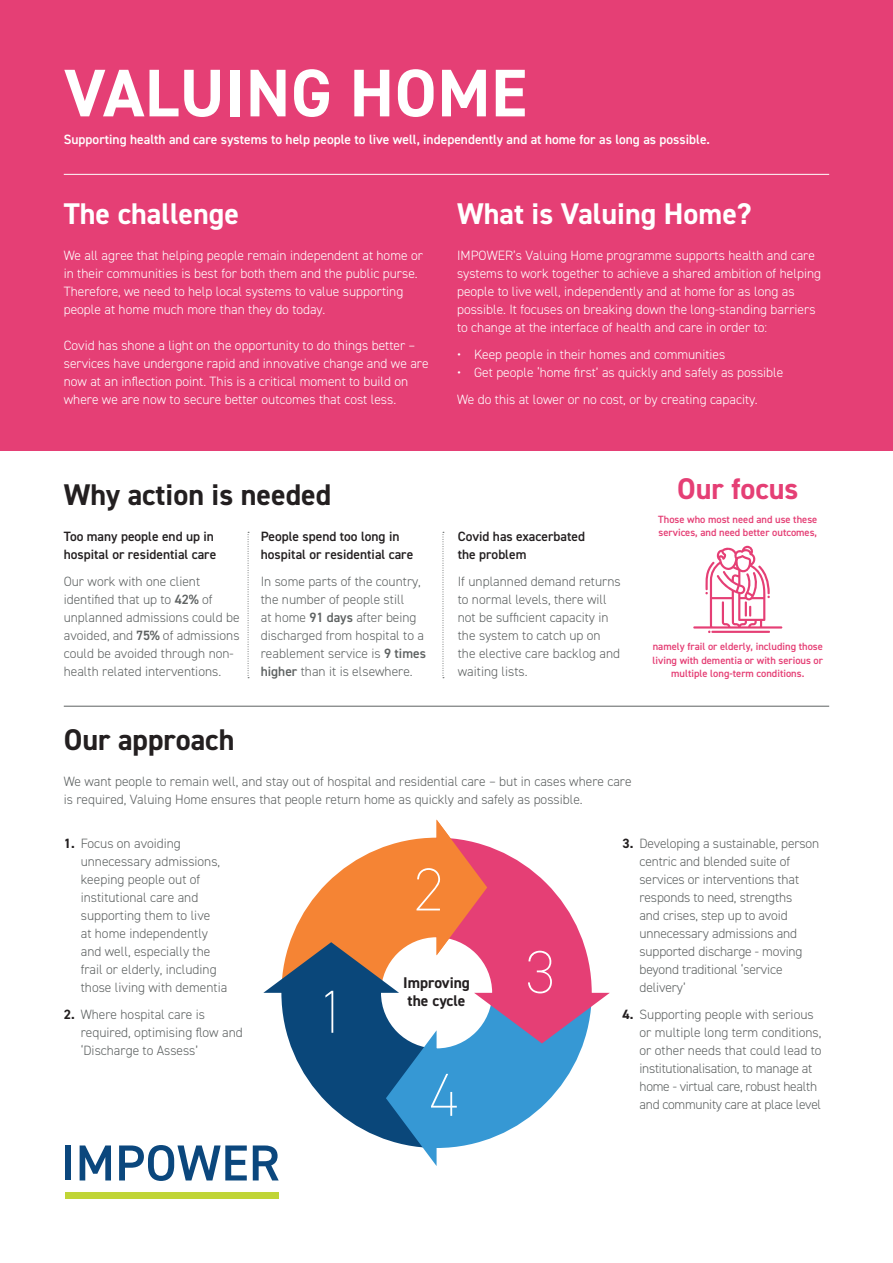
<style>
.page{position:relative;width:893px;height:1263px;background:#fff}
.page>*{position:absolute;margin:0;border:0;box-sizing:border-box;transform-origin:0 0}
.t1{font:700 67.5px "DIN2014";letter-spacing:.01em;color:#fff}
.t2{font:200 60.9px "DIN2014";color:#fff}
.t3{font:700 30px "DIN2014";color:#fff}
.t4{font:700 30px "DIN2014";color:#231f20}
.t5{font:700 30px "DIN2014";color:#e53f75}
.t6{font:700 15.6px/18.6px "DIN2014";color:#231f20}
.t7{font:300 13.5px/18px "DIN2014";color:#5e6262}
.t8{font:300 13.5px/18px "DIN2014";color:#fff}
.t9{font:300 13.5px/18px "DIN2014";letter-spacing:-.02em;color:#5e6262}
.t10{font:600 13.5px/18px "DIN2014";color:#231f20}
.t11{font:600 13.5px "DIN2014";color:#fff}
.t12{font:600 10.5px/13.5px "DIN2014";color:#e53f75;text-align:center}
.s1{font-weight:600}
.s2{font-weight:700;color:#231f20}
</style>
<div class="page">
<div style="left:0;top:0;width:893px;height:451px;background:#e53f75"></div>
<hr style="left:64px;top:174px;width:765px;height:1px;background:#fff">
<hr style="left:64px;top:706px;width:765px;height:1px;background:#5e6262">
<div style="left:65px;top:1145px;width:6px;height:35px;background:#0b477d"></div>
<svg style="left:80px;top:1145px;width:31px;height:35px"></svg>
<svg style="left:119px;top:1145px;width:128px;height:36px"></svg>
<svg style="left:253px;top:819px;width:357px;height:361px"></svg>
<div style="left:65px;top:1192px;width:214px;height:6px;background:#c0d536"></div>
<svg style="left:248px;top:532px;width:1px;height:146px"></svg>
<svg style="left:443px;top:532px;width:1px;height:146px"></svg>
<svg style="left:693px;top:546px;width:89px;height:87px"></svg>
<h1 class="t1" style="left:64px;top:48px;width:464px">VALUING HOME</h1>
<p class="t11" style="left:64px;top:130px;width:648px">Supporting health and care systems to help people to live well, independently and at home for as long as possible.</p>
<h3 class="t3" style="left:64px;top:193px;width:177px">The challenge</h3>
<p class="t8" style="left:64px;top:246px;width:361px">We all agree that helping people remain independent at home or in their communities is best for both them and the public purse.<br>Therefore, we need to help local systems to value supporting people at home much more than they do today.</p>
<p class="t8" style="left:64px;top:336px;width:366px">Covid has shone a light on the opportunity to do things better – services have undergone rapid and innovative change and we are now at an inflection point. This is a critical moment to build on where we are now to secure better outcomes that cost less.</p>
<h3 class="t4" style="left:64px;top:475px;width:269px">Why action is needed</h3>
<p class="t10" style="left:64px;top:527px;width:154px">Too many people end up in hospital or residential care</p>
<p class="t7" style="left:64px;top:573px;width:177px">Our work with one client identified that up to <span class="s1">42%</span> of unplanned admissions could be avoided, and <span class="s1">75%</span> of admissions could be avoided through non&shy;health related interventions.</p>
<p class="t10" style="left:261px;top:527px;width:154px">People spend too long in hospital or residential care</p>
<p class="t7" style="left:261px;top:573px;width:167px">In some parts of the country, the number of people still<br>at home <span class="s1">91 days</span> after being discharged from hospital to a reablement service is <span class="s1">9 times higher</span> than it is elsewhere.</p>
<h3 class="t3" style="left:457px;top:193px;width:296px">What is Valuing Home?</h3>
<p class="t8" style="left:457px;top:246px;width:366px">IMPOWER’s Valuing Home programme supports health and care systems to work together to achieve a shared ambition of helping people to live well, independently and at home for as long as possible. It focuses on breaking down the long-standing barriers to change at the interface of health and care in order to:</p>
<p class="t8" style="left:457px;top:345px;width:270px">• Keep people in their homes and communities</p>
<p class="t8" style="left:457px;top:359px;width:328px;line-height:27px">• Get people ‘home first’ as quickly and safely as possible<br>We do this at lower or no cost, or by creating capacity.</p>
<p class="t10" style="left:458px;top:527px;width:129px">Covid has exacerbated the problem</p>
<p class="t7" style="left:458px;top:573px;width:164px">If unplanned demand returns to normal levels, there will not be sufficient capacity in the system to catch up on the elective care backlog and waiting lists.</p>
<h3 class="t5" style="left:677px;top:468px;width:123px">Our focus</h3>
<p class="t12" style="left:658px;top:512px;width:161px;text-align:left">Those who most need and use these services, and need better outcomes,</p>
<p class="t12" style="left:652px;top:639px;width:172px">namely frail or elderly, including those living with dementia or with serious or multiple long-term conditions.</p>
<h3 class="t4" style="left:64px;top:719px;width:172px">Our approach</h3>
<p class="t7" style="left:64px;top:772px;width:569px">We want people to remain well, and stay out of hospital and residential care – but in cases where care is required, Valuing Home ensures that people return home as quickly and safely as possible.</p>
<p class="t7" style="left:81px;top:834px;width:148px;text-indent:-17px"><span class="s2">1.</span> Focus on avoiding unnecessary admissions, keeping people out of institutional care and supporting them to live<br>at home independently and well, especially the frail or elderly, including those living with dementia</p>
<p class="t7" style="left:81px;top:1005px;width:163px;text-indent:-17px"><span class="s2">2.</span> Where hospital care is required, optimising flow and ‘Discharge to Assess’</p>
<h2 class="t2" style="left:317px;top:975px;width:31px">1</h2>
<h2 class="t2" style="left:414px;top:852px;width:31px">2</h2>
<p class="t6" style="left:403px;top:973px;width:68px">Improving the cycle</p>
<h2 class="t2" style="left:429px;top:1058px;width:31px">4</h2>
<h2 class="t2" style="left:525px;top:935px;width:31px">3</h2>
<p class="t7" style="left:639px;top:834px;width:181px;text-indent:-17px"><span class="s2">3.</span> Developing a sustainable, person centric and blended suite of services or interventions that responds to need, strengths<br>and crises, step up to avoid unnecessary admissions and supported discharge - moving beyond traditional ‘service delivery’</p>
<p class="t9" style="left:639px;top:1005px;width:184px;text-indent:-17px"><span class="s2">4.</span> Supporting people with serious or multiple long term conditions, or other needs that could lead to institutionalisation, to manage at home - virtual care, robust health and community care at place level</p>
</div>
